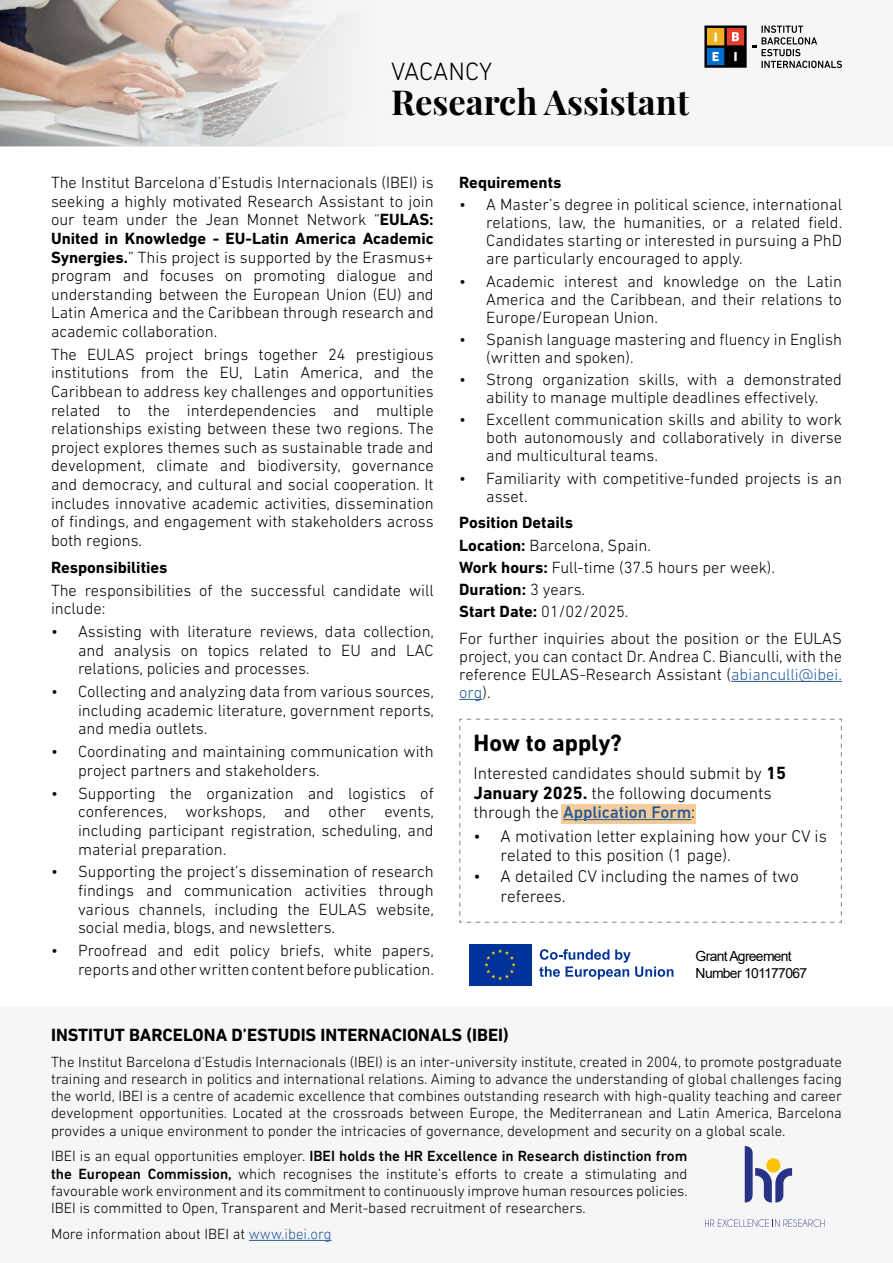
<style>
.page{position:relative;width:893px;height:1263px;background:#fff}
.page>*{position:absolute;margin:0;border:0;box-sizing:border-box;transform-origin:0 0}
.t1{font:700 34.5px "Playfair Display";color:#000}
.t2{font:300 25.5px "DIN Next LT Pro";color:#000}
.t3{font:700 24px "DIN Next LT Pro";color:#000}
.t4{font:700 18px "DIN Next LT Pro";color:#000}
.t5{font:300 17.25px/19.4px "DIN Next LT Pro";color:#000}
.t6{font:300 16.5px/18.6px "DIN Next LT Pro";color:#000;text-align:justify}
.t7{font:700 16.5px "DIN Next LT Pro";color:#000}
.t8{font:300 15px/17.2px "DIN Next LT Pro";color:#000;text-align:justify}
.t9{font:13.95px/17px "Arial";letter-spacing:-.05em;color:#000}
.s1{font-weight:700}
.s2{color:#275b9b}
.s3{font-weight:700;font-size:18px}
.s4{font-weight:500;color:#275b9b}
.s5{font-weight:500}
</style>
<div class="page">
<div style="left:0;top:0;width:893px;height:146px;background:#f6f6f6"></div>
<img style="left:0;top:0;width:346px;height:146px">
<svg style="left:704px;top:26px;width:138px;height:42px"></svg>
<div style="left:0;top:1008px;width:893px;height:255px;background:#f6f6f6"></div>
<hr style="left:249px;top:1240px;width:83px;height:1px;background:#275b9b">
<svg style="left:705px;top:1219px;width:119px;height:8px"></svg>
<svg style="left:745px;top:1146px;width:47px;height:56px"></svg>
<hr style="left:731px;top:681px;width:111px;height:1px;background:#275b9b">
<svg style="left:459px;top:699px;width:23px;height:1px"></svg>
<svg style="left:459px;top:718px;width:383px;height:205px"></svg>
<hr style="left:563px;top:819px;width:128px;height:1px;background:#275b9b">
<div style="left:468px;top:943px;width:64px;height:44px;background:#039"></div>
<svg style="left:484px;top:949px;width:32px;height:31px"></svg>
<svg style="left:539px;top:949px;width:134px;height:30px"></svg>
<h2 class="t2" style="left:391px;top:56px;width:103px">VACANCY</h2>
<h1 class="t1" style="left:391px;top:75px;width:299px">Research Assistant</h1>
<p class="t6" style="left:51px;top:173px;width:384px">The Institut Barcelona d’Estudis Internacionals (IBEI) is seeking a highly motivated Research Assistant to join our team under the Jean Monnet Network “<span class="s1">EULAS:<br>United in Knowledge - EU-Latin America Academic Synergies.</span>” This project is supported by the Erasmus+ program and focuses on promoting dialogue and understanding between the European Union (EU) and Latin America and the Caribbean through research and academic collaboration.</p>
<p class="t6" style="left:51px;top:345px;width:384px">The EULAS project brings together 24 prestigious institutions from the EU, Latin America, and the Caribbean to address key challenges and opportunities related to the interdependencies and multiple relationships existing between these two regions. The project explores themes such as sustainable trade and development, climate and biodiversity, governance and democracy, and cultural and social cooperation. It includes innovative academic activities, dissemination of findings, and engagement with stakeholders across both regions.</p>
<p class="t7" style="left:51px;top:558px;width:118px">Responsibilities</p>
<p class="t6" style="left:51px;top:581px;width:384px">The responsibilities of the successful candidate will include:</p>
<p class="t6" style="left:78px;top:622px;width:358px;text-indent:-27px">• Assisting with literature reviews, data collection, and analysis on topics related to EU and LAC relations, policies and processes.</p>
<p class="t6" style="left:78px;top:682px;width:358px;text-indent:-27px">• Collecting and analyzing data from various sources, including academic literature, government reports, and media outlets.</p>
<p class="t6" style="left:78px;top:742px;width:357px;text-indent:-27px">• Coordinating and maintaining communication with project partners and stakeholders.</p>
<p class="t6" style="left:78px;top:784px;width:358px;text-indent:-27px">• Supporting the organization and logistics of conferences, workshops, and other events, including participant registration, scheduling, and material preparation.</p>
<p class="t6" style="left:78px;top:862px;width:358px;text-indent:-27px">• Supporting the project’s dissemination of research findings and communication activities through various channels, including the EULAS website, social media, blogs, and newsletters.</p>
<p class="t6" style="left:51px;top:941px;width:385px;text-align:right">• Proofread and edit policy briefs, white papers, reports and other written content before publication.</p>
<p class="t7" style="left:459px;top:173px;width:104px">Requirements</p>
<p class="t6" style="left:486px;top:196px;width:358px;line-height:18px;text-indent:-27px">• A Master’s degree in political science, international relations, law, the humanities, or a related field.<br>Candidates starting or interested in pursuing a PhD are particularly encouraged to apply.</p>
<p class="t6" style="left:486px;top:272px;width:357px;line-height:18px;text-indent:-27px">• Academic interest and knowledge on the Latin America and the Caribbean, and their relations to Europe/European Union.</p>
<p class="t6" style="left:486px;top:330px;width:357px;line-height:18px;text-indent:-27px">• Spanish language mastering and fluency in English (written and spoken).</p>
<p class="t6" style="left:459px;top:370px;width:384px;line-height:18px;text-align:center">• Strong organization skills, with a demonstrated ability to manage multiple deadlines effectively.</p>
<p class="t6" style="left:486px;top:411px;width:357px;line-height:18px;text-indent:-27px">• Excellent communication skills and ability to work both autonomously and collaboratively in diverse and multicultural teams.</p>
<p class="t6" style="left:486px;top:469px;width:357px;line-height:18px;text-indent:-27px">• Familiarity with competitive-funded projects is an asset.</p>
<p class="t6" style="left:459px;top:511px;width:317px;line-height:22.2px;text-align:left"><span class="s1">Position Details<br>Location:</span> Barcelona, Spain.<br><span class="s1">Work hours:</span> Full-time (37.5 hours per week).<br><span class="s1">Duration:</span> 3 years.<br><span class="s1">Start Date:</span> 01/02/2025.</p>
<p class="t6" style="left:459px;top:629px;width:384px;line-height:18px">For further inquiries about the position or the EULAS project, you can contact Dr. Andrea C. Bianculli, with the reference EULAS-Research Assistant (<span class="s2">abianculli@ibei. org</span>).</p>
<h3 class="t3" style="left:474px;top:729px;width:150px">How to apply?</h3>
<p class="t5" style="left:474px;top:763px;width:314px">Interested candidates should submit by <span class="s3">15<br>January 2025.</span> the following documents through the <span class="s4">Application Form</span>:</p>
<p class="t5" style="left:501px;top:826px;width:328px;text-indent:-27px">• A motivation letter explaining how your CV is related to this position (1 page).</p>
<p class="t5" style="left:501px;top:867px;width:300px;text-indent:-27px">• A detailed CV including the names of two referees.</p>
<p class="t9" style="left:696px;top:948px;width:113px">Grant Agreement<br>Number 101177067</p>
<p class="t4" style="left:51px;top:1024px;width:459px">INSTITUT BARCELONA D’ESTUDIS INTERNACIONALS (IBEI)</p>
<p class="t8" style="left:51px;top:1053px;width:792px">The Institut Barcelona d’Estudis Internacionals (IBEI) is an inter-university institute, created in 2004, to promote postgraduate training and research in politics and international relations. Aiming to advance the understanding of global challenges facing the world, IBEI is a centre of academic excellence that combines outstanding research with high-quality teaching and career development opportunities. Located at the crossroads between Europe, the Mediterranean and Latin America, Barcelona provides a unique environment to ponder the intricacies of governance, development and security on a global scale.</p>
<p class="t8" style="left:51px;top:1147px;width:638px">IBEI is an equal opportunities employer. <span class="s5">IBEI holds the HR Excellence in Research distinction from the European Commission,</span> which recognises the institute’s efforts to create a stimulating and favourable work environment and its commitment to continuously improve human resources policies.<br>IBEI is committed to Open, Transparent and Merit-based recruitment of researchers.</p>
<p class="t8" style="left:51px;top:1225px;width:282px">More information about IBEI at <span class="s2">www.ibei.org</span></p>
</div>
